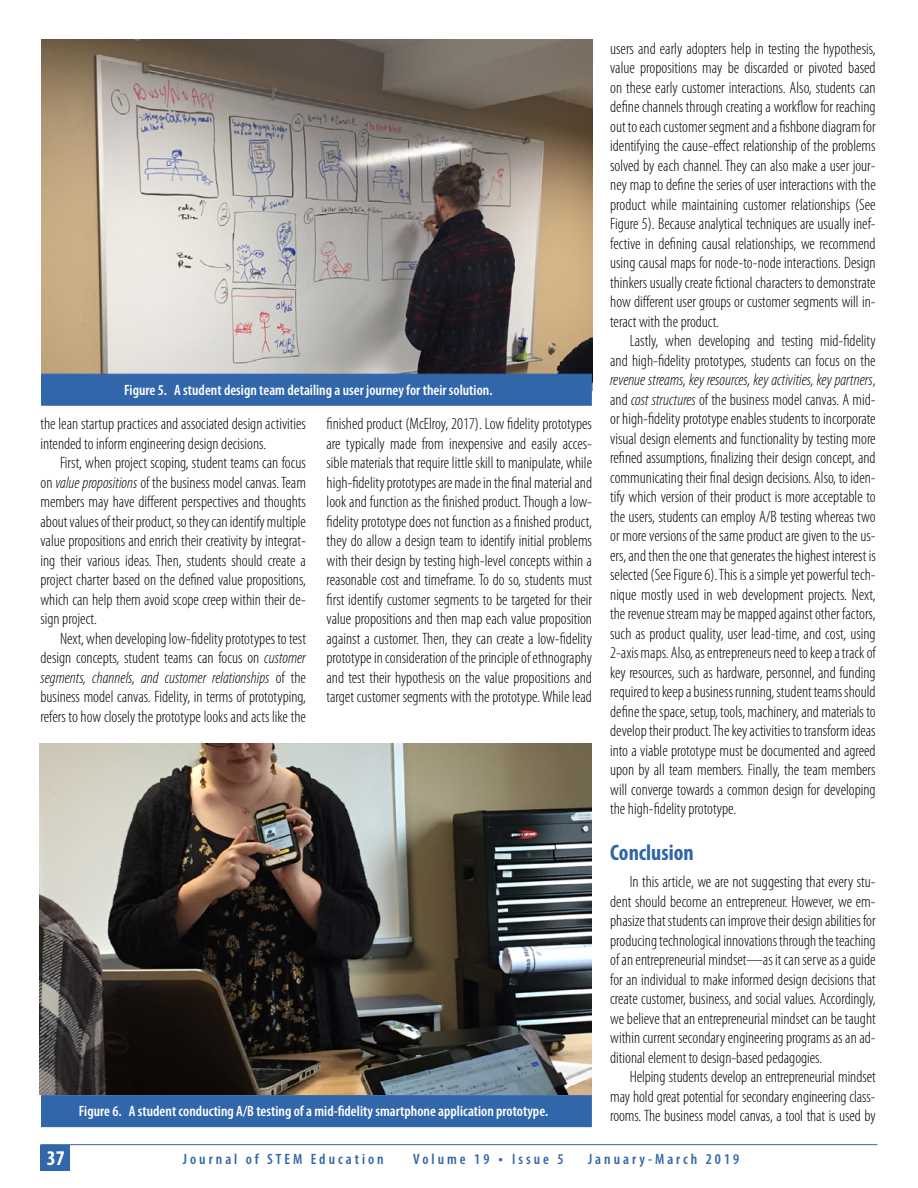
<style>
.page{position:relative;width:918px;height:1188px;background:#fff}
.page>*{position:absolute;margin:0;border:0;box-sizing:border-box;transform-origin:0 0}
.t1{font:700 condensed 22.5px "Myriad Pro";color:#3166aa}
.t2{font:700 condensed 21px "Myriad Pro";color:#fff}
.t3{font:300 condensed 16.5px/19.5px "Myriad Pro";color:#000;text-align:justify}
.t4{font:600 condensed 15px "Myriad Pro";color:#fff}
.t5{font:600 condensed 15px "Myriad Pro";letter-spacing:.2em;color:#3166aa}
.s1{font-style:italic}
.s2{font-size:16.5px}
</style>
<div class="page">
<hr style="left:40px;top:1144px;width:838px;height:1px;background:#3166aa">
<div style="left:40px;top:1145px;width:30px;height:26px;background:#3166aa"></div>
<img style="left:41px;top:39px;width:551px;height:335px">
<div style="left:41px;top:374px;width:551px;height:32px;background:#3166aa;border:1px solid #3166aa"></div>
<img style="left:39px;top:743px;width:552px;height:352px">
<div style="left:41px;top:1095px;width:551px;height:32px;background:#3166aa;border:1px solid #3166aa"></div>
<p class="t4" style="left:124px;top:380px;width:370px">Figure 5. A student design team detailing a user journey for their solution.</p>
<p class="t3" style="left:40px;top:414px;width:267px">the lean startup practices and associated design activities intended to inform engineering design decisions.</p>
<p class="t3" style="left:40px;top:453px;width:267px;text-indent:20px">First, when project scoping, student teams can focus on <span class="s1">value propositions</span> of the business model canvas. Team members may have different perspectives and thoughts about values of their product, so they can identify multiple value propositions and enrich their creativity by integrat&shy;ing their various ideas. Then, students should create a project charter based on the defined value propositions, which can help them avoid scope creep within their de&shy;sign project.</p>
<p class="t3" style="left:40px;top:629px;width:267px;text-indent:20px">Next, when developing low-fidelity prototypes to test design concepts, student teams can focus on <span class="s1">customer segments, channels, and customer relationships</span> of the business model canvas. Fidelity, in terms of prototyping, refers to how closely the prototype looks and acts like the</p>
<p class="t3" style="left:327px;top:414px;width:267px">finished product (McElroy, 2017). Low fidelity prototypes are typically made from inexpensive and easily acces&shy;sible materials that require little skill to manipulate, while high-fidelity prototypes are made in the final material and look and function as the finished product. Though a low&shy;fidelity prototype does not function as a finished product, they do allow a design team to identify initial problems with their design by testing high-level concepts within a reasonable cost and timeframe. To do so, students must first identify customer segments to be targeted for their value propositions and then map each value proposition against a customer. Then, they can create a low-fidelity prototype in consideration of the principle of ethnography and test their hypothesis on the value propositions and target customer segments with the prototype. While lead</p>
<p class="t4" style="left:79px;top:1101px;width:471px">Figure 6. A student conducting A/B testing of a mid-fidelity smartphone application prototype.</p>
<p class="t3" style="left:610px;top:38px;width:267px">users and early adopters help in testing the hypothesis, value propositions may be discarded or pivoted based on these early customer interactions. Also, students can define channels through creating a workflow for reaching out to each customer segment and a fishbone diagram for identifying the cause-effect relationship of the problems solved by each channel. They can also make a user jour&shy;ney map to define the series of user interactions with the product while maintaining customer relationships (See Figure 5). Because analytical techniques are usually inef&shy;fective in defining causal relationships, we recommend using causal maps for node-to-node interactions. Design thinkers usually create fictional characters to demonstrate how different user groups or customer segments will in&shy;teract with the product.</p>
<p class="t3" style="left:610px;top:331px;width:267px;text-indent:20px">Lastly, when developing and testing mid-fidelity and high-fidelity prototypes, students can focus on the <span class="s1">revenue streams, key resources, key activities, key partners</span>, and <span class="s1">cost structures</span> of the business model canvas. A mid&shy;or high-fidelity prototype enables students to incorporate visual design elements and functionality by testing more refined assumptions, finalizing their design concept, and communicating their final design decisions. Also, to iden&shy;tify which version of their product is more acceptable to the users, students can employ A/B testing whereas two or more versions of the same product are given to the us&shy;ers, and then the one that generates the highest interest is selected (See Figure 6). This is a simple yet powerful tech&shy;nique mostly used in web development projects. Next, the revenue stream may be mapped against other factors, such as product quality, user lead-time, and cost, using 2-axis maps. Also, as entrepreneurs need to keep a track of key resources, such as hardware, personnel, and funding required to keep a business running, student teams should define the space, setup, tools, machinery, and materials to develop their product. The key activities to transform ideas into a viable prototype must be documented and agreed upon by all team members. Finally, the team members will converge towards a common design for developing the high-fidelity prototype.</p>
<h1 class="t1" style="left:610px;top:839px;width:85px">Conclusion</h1>
<p class="t3" style="left:610px;top:872px;width:267px;text-indent:20px">In this article, we are not suggesting that every stu&shy;dent should become an entrepreneur. However, we em&shy;phasize that students can improve their design abilities for producing technological innovations through the teaching of an entrepreneurial mindset—as it can serve as a guide for an individual to make informed design decisions that create customer, business, and social values. Accordingly, we believe that an entrepreneurial mindset can be taught within current secondary engineering programs as an ad&shy;ditional element to design-based pedagogies.</p>
<p class="t3" style="left:610px;top:1067px;width:267px;text-indent:20px">Helping students develop an entrepreneurial mindset may hold great potential for secondary engineering class&shy;rooms. The business model canvas, a tool that is used by</p>
<p class="t2" style="left:47px;top:1145px;width:19px">37</p>
<p class="t5" style="left:183px;top:1150px;width:202px">Journal of STEM Education</p>
<p class="t5" style="left:413px;top:1150px;width:152px">Volume 19 <span class="s2">•</span> Issue 5</p>
<p class="t5" style="left:588px;top:1150px;width:153px">January-March 2019</p>
</div>
